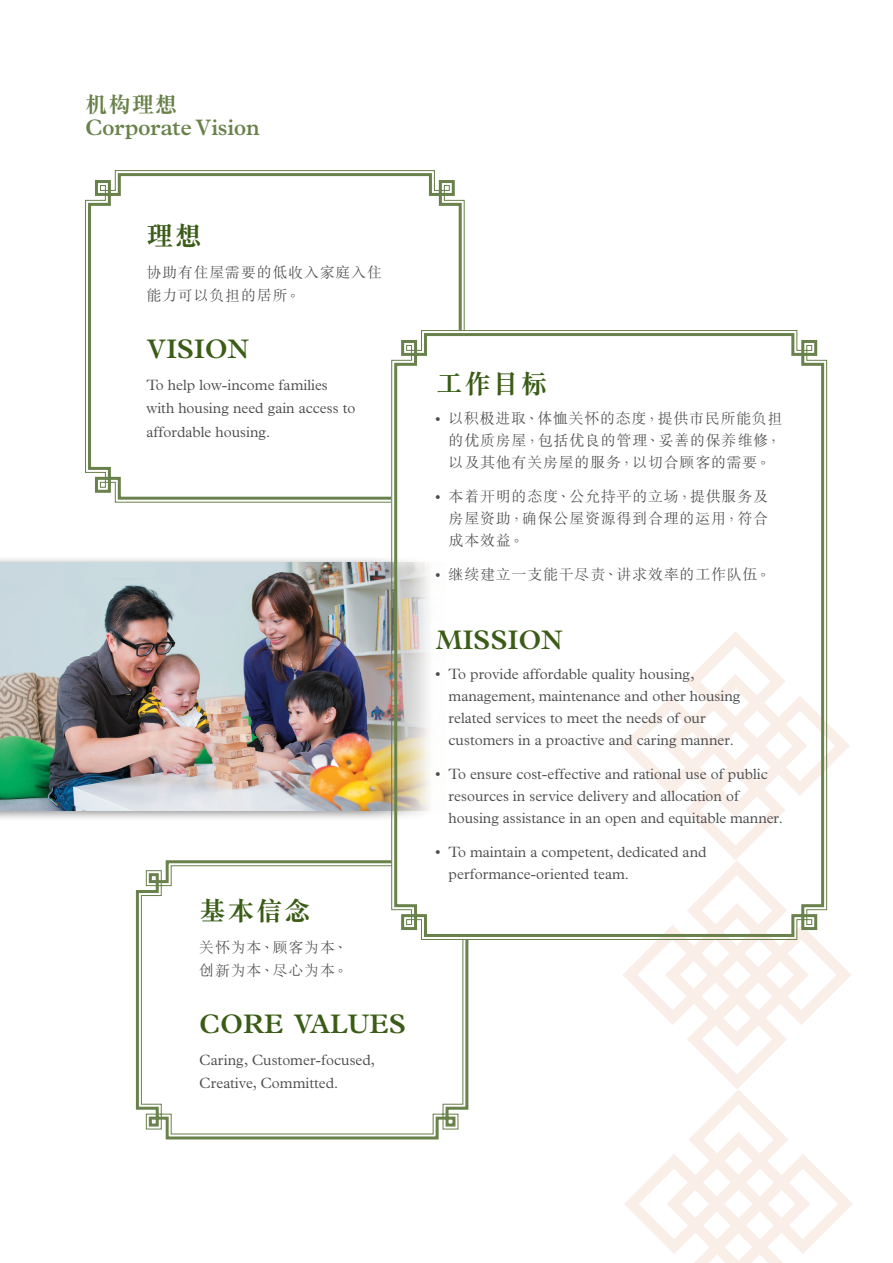
<style>
.page{position:relative;width:893px;height:1263px;background:#fff}
.page>*{position:absolute;margin:0;border:0;box-sizing:border-box;transform-origin:0 0}
.Heading_1{font:600 27px "Plantin Std";letter-spacing:-.005em;color:#3a5c16}
.Heading_1-2{font:700 27px "M Sung HKS";letter-spacing:.045em;color:#3a5c16}
.t1{font:600 22.5px/22.5px "Plantin Std";letter-spacing:-.015em;color:#69814a}
.Body_Text{font:300 15px/21.8px "Plantin Std";color:#4b4c4d}
.Body_Text-2{font:300 15px/21.8px "M Sung HKS";letter-spacing:.05em;color:#4b4c4d}
.s1{font-family:"M Sung HKS";font-weight:700}
.s2{font-family:"Plantin Std"}
</style>
<div class="page">
<svg style="left:828px;top:724px;width:22px;height:43px"></svg>
<svg style="left:623px;top:940px;width:228px;height:142px"></svg>
<svg style="left:624px;top:1082px;width:229px;height:181px"></svg>
<div style="left:0;top:555px;width:437px;height:266px;background:#231f20;opacity:.5"></div>
<svg style="left:87px;top:172px;width:376px;height:329px"></svg>
<svg style="left:135px;top:860px;width:334px;height:280px"></svg>
<svg style="left:393px;top:332px;width:433px;height:606px"></svg>
<p class="t1" style="left:85px;top:94px;width:176px"><span class="s1">機構理想<br></span>CorporateVision</p>
<p class="Heading_1-2" style="left:146px;top:217px;width:57px">理想</p>
<p class="Body_Text-2" style="left:146px;top:260px;width:237px;line-height:23.2px">協助有住屋需要的低收入家庭入住能力可以負擔的居所。</p>
<p class="Heading_1" style="left:146px;top:333px;width:104px">VISION</p>
<p class="Body_Text" style="left:146px;top:374px;width:210px;line-height:23.2px">To help low-income families with housing need gain access to affordable housing.</p>
<p class="Heading_1-2" style="left:436px;top:366px;width:113px">工作目標</p>
<p class="Body_Text-2" style="left:449px;top:407px;width:335px;text-align:justify;text-indent:-13px"><span class="s2">•</span> 以積極進取、體恤關懷的態度，提供市民所能負擔的優質房屋，包括優良的管理、妥善的保養維修，以及其他有關房屋的服務，以切合顧客的需要。</p>
<p class="Body_Text-2" style="left:449px;top:485px;width:321px;text-align:justify;text-indent:-13px"><span class="s2">•</span> 本着開明的態度、公允持平的立場，提供服務及房屋資助，確保公屋資源得到合理的運用，符合成本效益。</p>
<p class="Body_Text-2" style="left:436px;top:563px;width:336px"><span class="s2">•</span> 繼續建立一支能幹盡責、講求效率的工作隊伍。</p>
<p class="Heading_1-2" style="left:199px;top:892px;width:113px">基本信念</p>
<p class="Body_Text-2" style="left:199px;top:934px;width:150px;line-height:23.2px">關懷為本、顧客為本、創新為本、盡心為本。</p>
<p class="Heading_1" style="left:199px;top:1008px;width:208px">CORE VALUES</p>
<p class="Body_Text" style="left:199px;top:1048px;width:177px;line-height:23.2px">Caring, Customer-focused,<br>Creative, Committed.</p>
<p class="Heading_1" style="left:436px;top:624px;width:128px">MISSION</p>
<p class="Body_Text" style="left:449px;top:663px;width:293px;text-indent:-13px">• To provide affordable quality housing, management, maintenance and other housing related services to meet the needs of our customers in a proactive and caring manner.</p>
<p class="Body_Text" style="left:449px;top:763px;width:336px;text-indent:-13px">• To ensure cost-effective and rational use of public resources in service delivery and allocation of housing assistance in an open and equitable manner.</p>
<p class="Body_Text" style="left:449px;top:841px;width:259px;text-indent:-13px">• To maintain a competent, dedicated and performance-oriented team.</p>
</div>
